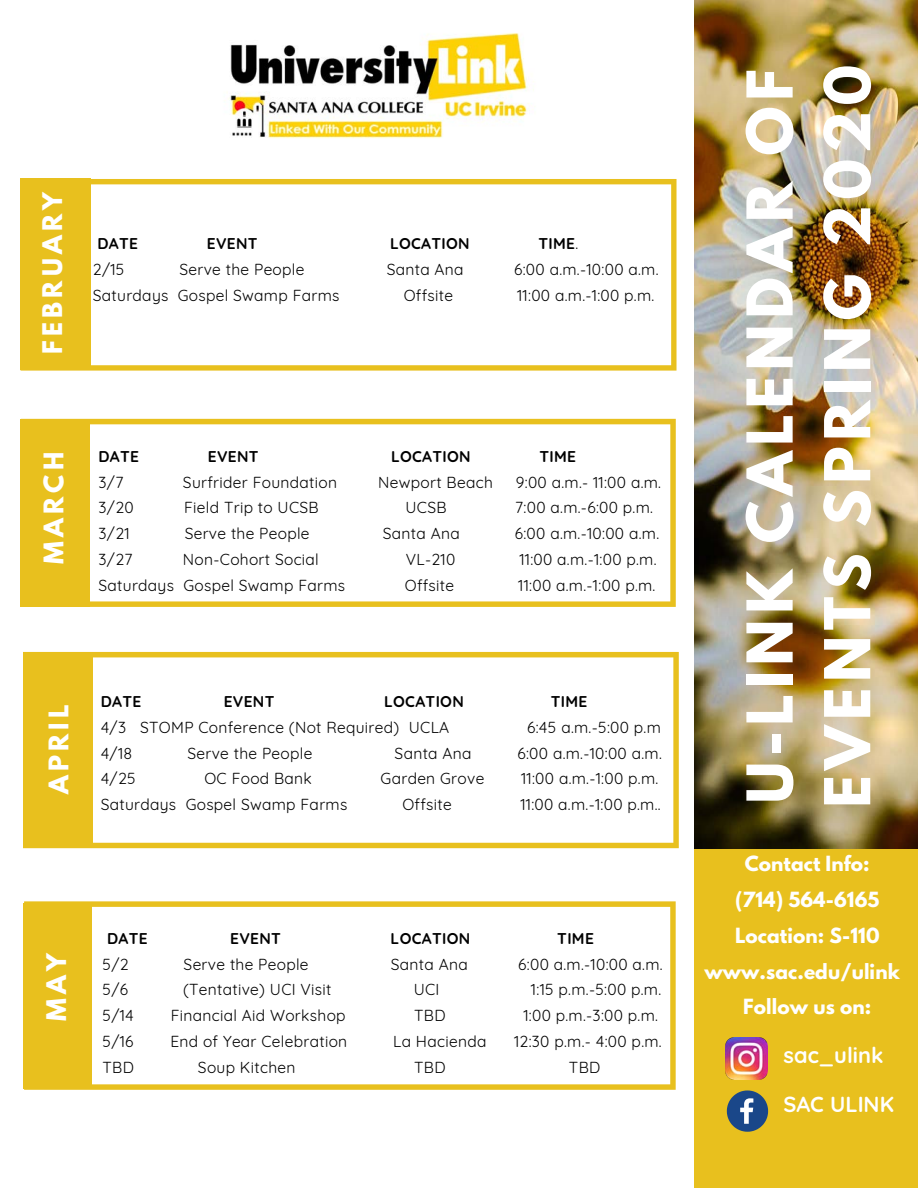
<style>
.page{position:relative;width:918px;height:1188px;background:#fff}
.page>*{position:absolute;margin:0;border:0;box-sizing:border-box;transform-origin:0 0}
.t1{font:700 55.95px/77.7px "League Spartan";letter-spacing:.1em;color:#fff}
.t2{font:700 24px "League Spartan";letter-spacing:.18em;color:#fff}
.t3{font:700 21.75px "Quicksand";color:#fff}
.t4{font:700 18.6px/35.7px "League Spartan";letter-spacing:.005em;color:#fff;text-align:center}
.t5{font:15.6px "Quicksand";letter-spacing:.02em;color:#000}
.t6{font:700 15.6px "Quicksand";letter-spacing:.02em;color:#000}
.s1{font-weight:400}
</style>
<div class="page">
<div style="left:694px;top:0;width:224px;height:1188px;background:#e8c01e"></div>
<img style="left:726px;top:1038px;width:42px;height:42px">
<svg style="left:727px;top:1090px;width:41px;height:42px"></svg>
<img style="left:694px;top:0;width:224px;height:848px">
<img style="left:228px;top:33px;width:306px;height:105px">
<svg style="left:21px;top:179px;width:656px;height:192px"></svg>
<svg style="left:23px;top:652px;width:656px;height:196px"></svg>
<div style="left:23px;top:653px;width:70px;height:191px;background:#e8c01e"></div>
<svg style="left:24px;top:901px;width:652px;height:189px"></svg>
<div style="left:24px;top:903px;width:67px;height:185px;background:#e8c01e"></div>
<svg style="left:90px;top:419px;width:586px;height:188px"></svg>
<div style="left:21px;top:419px;width:69px;height:188px;background:#e8c01e"></div>
<h2 class="t2" style="left:41px;top:354px;width:165px;rotate:-90deg">FEBRUARY</h2>
<p class="t6" style="left:98px;top:233px;width:42px">DATE</p>
<p class="t6" style="left:207px;top:233px;width:52px">EVENT</p>
<p class="t6" style="left:390px;top:233px;width:81px">LOCATION</p>
<p class="t6" style="left:539px;top:233px;width:41px">TIME<span class="s1">.</span></p>
<p class="t5" style="left:93px;top:259px;width:33px">2/15</p>
<p class="t5" style="left:179px;top:259px;width:126px">Serve the People</p>
<p class="t5" style="left:387px;top:259px;width:78px">Santa Ana</p>
<p class="t5" style="left:514px;top:259px;width:146px">6:00 a.m.-10:00 a.m.</p>
<p class="t5" style="left:93px;top:285px;width:248px">Saturdays Gospel Swamp Farms</p>
<p class="t5" style="left:404px;top:285px;width:51px">Offsite</p>
<p class="t5" style="left:517px;top:285px;width:139px">11:00 a.m.-1:00 p.m.</p>
<h2 class="t2" style="left:42px;top:564px;width:114px;rotate:-90deg">MARCH</h2>
<p class="t6" style="left:99px;top:446px;width:42px">DATE</p>
<p class="t6" style="left:208px;top:446px;width:52px">EVENT</p>
<p class="t6" style="left:391px;top:446px;width:81px">LOCATION</p>
<p class="t6" style="left:540px;top:446px;width:38px">TIME</p>
<p class="t5" style="left:99px;top:472px;width:26px">3/7</p>
<p class="t5" style="left:183px;top:472px;width:156px">Surfrider Foundation</p>
<p class="t5" style="left:378px;top:472px;width:116px">Newport Beach</p>
<p class="t5" style="left:516px;top:472px;width:147px">9:00 a.m.- 11:00 a.m.</p>
<p class="t5" style="left:99px;top:498px;width:37px">3/20</p>
<p class="t5" style="left:184px;top:498px;width:136px">Field Trip to UCSB</p>
<p class="t5" style="left:406px;top:498px;width:43px">UCSB</p>
<p class="t5" style="left:515px;top:498px;width:139px">7:00 a.m.-6:00 p.m.</p>
<p class="t5" style="left:99px;top:524px;width:33px">3/21</p>
<p class="t5" style="left:185px;top:524px;width:126px">Serve the People</p>
<p class="t5" style="left:383px;top:524px;width:78px">Santa Ana</p>
<p class="t5" style="left:515px;top:524px;width:146px">6:00 a.m.-10:00 a.m.</p>
<p class="t5" style="left:99px;top:550px;width:36px">3/27</p>
<p class="t5" style="left:183px;top:550px;width:137px">Non-Cohort Social</p>
<p class="t5" style="left:406px;top:550px;width:51px">VL-210</p>
<p class="t5" style="left:519px;top:550px;width:139px">11:00 a.m.-1:00 p.m.</p>
<p class="t5" style="left:99px;top:575px;width:248px">Saturdays Gospel Swamp Farms</p>
<p class="t5" style="left:405px;top:575px;width:51px">Offsite</p>
<p class="t5" style="left:518px;top:575px;width:139px">11:00 a.m.-1:00 p.m.</p>
<h2 class="t2" style="left:47px;top:794px;width:92px;rotate:-90deg">APRIL</h2>
<p class="t6" style="left:101px;top:691px;width:42px">DATE</p>
<p class="t6" style="left:224px;top:691px;width:52px">EVENT</p>
<p class="t6" style="left:384px;top:691px;width:81px">LOCATION</p>
<p class="t6" style="left:551px;top:691px;width:38px">TIME</p>
<p class="t5" style="left:101px;top:717px;width:350px">4/3 STOMP Conference (Not Required) UCLA</p>
<p class="t5" style="left:527px;top:717px;width:135px">6:45 a.m.-5:00 p.m</p>
<p class="t5" style="left:101px;top:743px;width:33px">4/18</p>
<p class="t5" style="left:187px;top:743px;width:126px">Serve the People</p>
<p class="t5" style="left:395px;top:743px;width:78px">Santa Ana</p>
<p class="t5" style="left:517px;top:743px;width:146px">6:00 a.m.-10:00 a.m.</p>
<p class="t5" style="left:101px;top:769px;width:37px">4/25</p>
<p class="t5" style="left:204px;top:769px;width:109px">OC Food Bank</p>
<p class="t5" style="left:381px;top:769px;width:105px">Garden Grove</p>
<p class="t5" style="left:521px;top:769px;width:139px">11:00 a.m.-1:00 p.m.</p>
<p class="t5" style="left:101px;top:795px;width:248px">Saturdays Gospel Swamp Farms</p>
<p class="t5" style="left:402px;top:795px;width:51px">Offsite</p>
<p class="t5" style="left:520px;top:795px;width:142px">11:00 a.m.-1:00 p.m..</p>
<h2 class="t2" style="left:45px;top:1021px;width:71px;rotate:-90deg">MAY</h2>
<p class="t6" style="left:107px;top:928px;width:42px">DATE</p>
<p class="t6" style="left:230px;top:928px;width:52px">EVENT</p>
<p class="t6" style="left:391px;top:928px;width:81px">LOCATION</p>
<p class="t6" style="left:557px;top:928px;width:38px">TIME</p>
<p class="t5" style="left:103px;top:954px;width:28px">5/2</p>
<p class="t5" style="left:184px;top:954px;width:126px">Serve the People</p>
<p class="t5" style="left:391px;top:954px;width:78px">Santa Ana</p>
<p class="t5" style="left:518px;top:954px;width:146px">6:00 a.m.-10:00 a.m.</p>
<p class="t5" style="left:103px;top:980px;width:27px">5/6</p>
<p class="t5" style="left:183px;top:980px;width:150px">(Tentative) UCI Visit</p>
<p class="t5" style="left:414px;top:980px;width:27px">UCI</p>
<p class="t5" style="left:531px;top:980px;width:132px">1:15 p.m.-5:00 p.m.</p>
<p class="t5" style="left:103px;top:1006px;width:33px">5/14</p>
<p class="t5" style="left:171px;top:1006px;width:176px">Financial Aid Workshop</p>
<p class="t5" style="left:414px;top:1006px;width:33px">TBD</p>
<p class="t5" style="left:523px;top:1006px;width:136px">1:00 p.m.-3:00 p.m.</p>
<p class="t5" style="left:103px;top:1032px;width:33px">5/16</p>
<p class="t5" style="left:170px;top:1032px;width:178px">End of Year Celebration</p>
<p class="t5" style="left:393px;top:1032px;width:95px">La Hacienda</p>
<p class="t5" style="left:514px;top:1032px;width:149px">12:30 p.m.- 4:00 p.m.</p>
<p class="t5" style="left:103px;top:1057px;width:33px">TBD</p>
<p class="t5" style="left:198px;top:1057px;width:99px">Soup Kitchen</p>
<p class="t5" style="left:414px;top:1057px;width:33px">TBD</p>
<p class="t5" style="left:569px;top:1057px;width:33px">TBD</p>
<h1 class="t1" style="left:738px;top:808px;width:744px;rotate:-90deg">U-LINK CALENDAR OF<br>EVENTS SPRING 2020</h1>
<p class="t4" style="left:704px;top:849px;width:197px">Contact Info:<br>(714) 564-6165<br>Location: S-110 www.sac.edu/ulink<br>Follow us on:</p>
<h3 class="t3" style="left:784px;top:1041px;width:101px">sac_ulink</h3>
<h3 class="t3" style="left:783px;top:1090px;width:112px">SAC ULINK</h3>
</div>
